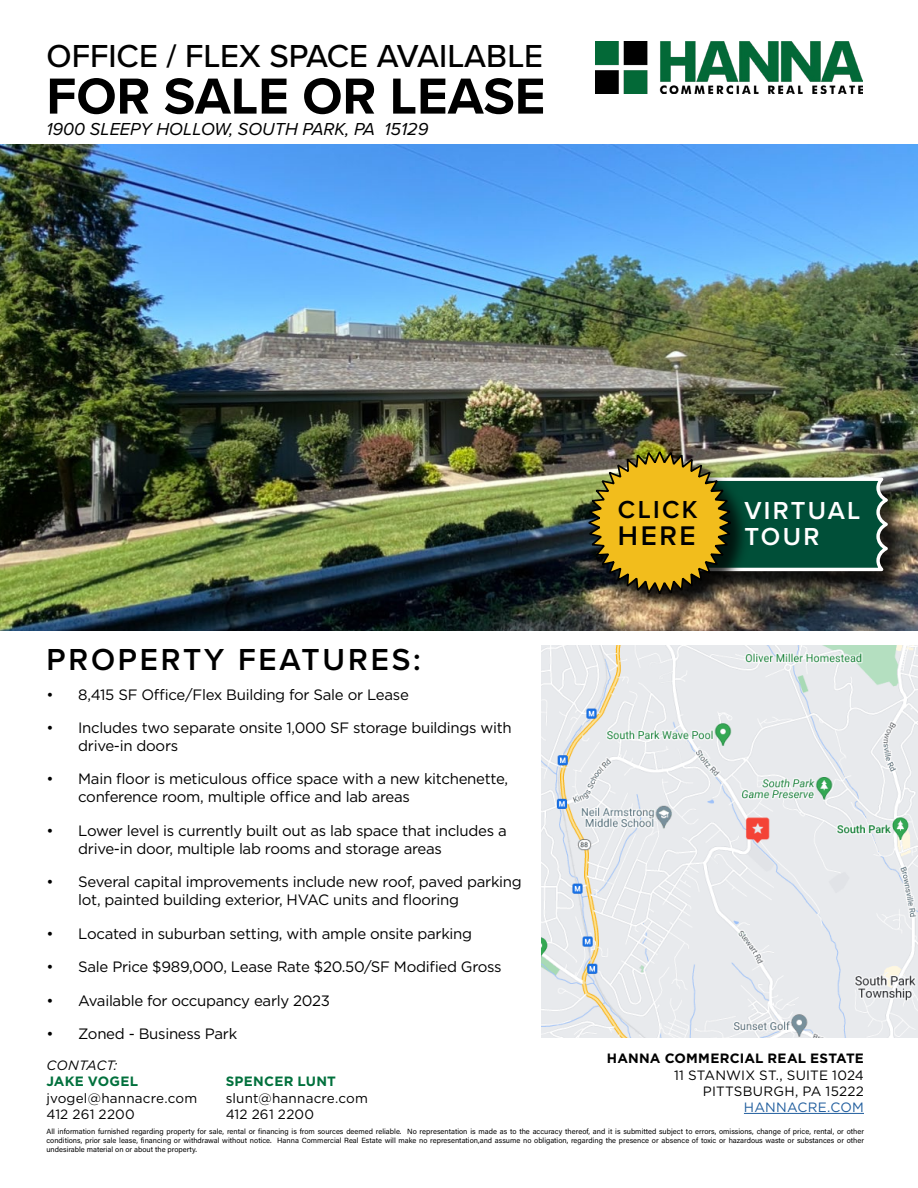
<style>
.page{position:relative;width:918px;height:1188px;background:#fff}
.page>*{position:absolute;margin:0;border:0;box-sizing:border-box;transform-origin:0 0}
.t1{font:700 52.5px "Proxima Nova";color:#000}
.t2{font:500 33px "Proxima Nova";color:#000}
.t3{font:600 31.5px "Proxima Nova";letter-spacing:.09em;color:#000}
.t4{font:600 27.9px "Proxima Nova";color:#000}
.t5{font:600 25.5px/25.7px "Proxima Nova";letter-spacing:.09em;color:#fff}
.t6{font:600 25.5px "Proxima Nova";letter-spacing:.09em;color:#000}
.t7{font:italic 18px "Proxima Nova";color:#000}
.t8{font:15px/18px "Gotham";letter-spacing:-.02em;color:#000}
.t9{font:13.5px/16.2px "Gotham";letter-spacing:.015em;color:#000}
.t10{font:700 13.5px "Gotham";letter-spacing:.015em;color:#000}
.t11{font:700 13.5px "Gotham";letter-spacing:.02em;color:#00703c}
.t12{font:13.5px "Gotham";letter-spacing:.015em;color:#215e9e}
.t13{font:italic 13.5px "Gotham";letter-spacing:.015em;color:#000}
.t14{font:7.5px/9px "Acumin Pro";color:#000;text-align:justify}
</style>
<div class="page">
<img style="left:595px;top:41px;width:268px;height:53px">
<hr style="left:744px;top:1113px;width:120px;height:1px;background:#215e9e">
<img style="left:0;top:145px;width:918px;height:486px">
<img style="left:541px;top:645px;width:377px;height:392px">
<div style="left:643px;top:480px;width:266px;height:113px;background:#000;opacity:.75"></div>
<div style="left:592px;top:455px;width:160px;height:160px;background:#000;opacity:.75"></div>
<img style="left:584px;top:448px;width:310px;height:150px">
<h2 class="t2" style="left:46px;top:32px;width:498px">OFFICE / FLEX SPACE AVAILABLE</h2>
<h1 class="t1" style="left:46px;top:57px;width:500px">FOR SALE OR LEASE</h1>
<p class="t7" style="left:46px;top:116px;width:383px">1900 SLEEPY HOLLOW, SOUTH PARK, PA 15129</p>
<h3 class="t3" style="left:46px;top:636px;width:376px">PROPERTY FEATURES:</h3>
<p class="t8" style="left:46px;top:685px;width:364px">• 8,415 SF Office/Flex Building for Sale or Lease</p>
<p class="t8" style="left:78px;top:718px;width:435px;text-indent:-32px">• Includes two separate onsite 1,000 SF storage buildings with drive-in doors</p>
<p class="t8" style="left:78px;top:770px;width:431px;text-indent:-32px">• Main floor is meticulous office space with a new kitchenette, conference room, multiple office and lab areas</p>
<p class="t8" style="left:78px;top:821px;width:430px;text-indent:-32px">• Lower level is currently built out as lab space that includes a drive-in door, multiple lab rooms and storage areas</p>
<p class="t8" style="left:78px;top:873px;width:445px;text-indent:-32px">• Several capital improvements include new roof, paved parking lot, painted building exterior, HVAC units and flooring</p>
<p class="t8" style="left:46px;top:924px;width:427px">• Located in suburban setting, with ample onsite parking</p>
<p class="t8" style="left:46px;top:958px;width:457px">• Sale Price $989,000, Lease Rate $20.50/SF Modified Gross</p>
<p class="t8" style="left:46px;top:991px;width:285px">• Available for occupancy early 2023</p>
<p class="t8" style="left:46px;top:1025px;width:192px">• Zoned - Business Park</p>
<h3 class="t6" style="left:618px;top:491px;width:81px">CLICK</h3>
<h3 class="t4" style="left:618px;top:515px;width:79px">HERE</h3>
<h3 class="t5" style="left:744px;top:497px;width:117px">VIRTUAL<br>TOUR</h3>
<p class="t10" style="left:607px;top:1050px;width:259px">HANNA COMMERCIAL REAL ESTATE</p>
<p class="t9" style="left:674px;top:1067px;width:191px;text-align:right">11 STANWIX ST., SUITE 1024<br>PITTSBURGH, PA 15222</p>
<p class="t12" style="left:744px;top:1099px;width:122px">HANNACRE.COM</p>
<p class="t13" style="left:46px;top:1057px;width:72px">CONTACT:</p>
<p class="t11" style="left:46px;top:1073px;width:93px">JAKE VOGEL</p>
<p class="t9" style="left:46px;top:1089px;width:152px">jvogel@hannacre.com<br>412 261 2200</p>
<p class="t14" style="left:46px;top:1127px;width:819px">All information furnished regarding property for sale, rental or financing is from sources deemed reliable. No representation is made as to the accuracy thereof, and it is submitted subject to errors, omissions, change of price, rental, or other conditions, prior sale lease, financing or withdrawal without notice. Hanna Commercial Real Estate will make no representation,and assume no obligation, regarding the presence or absence of toxic or hazardous waste or substances or other undesirable material on or about the property.</p>
<p class="t11" style="left:226px;top:1073px;width:112px">SPENCER LUNT</p>
<p class="t9" style="left:226px;top:1089px;width:144px">slunt@hannacre.com<br>412 261 2200</p>
</div>
